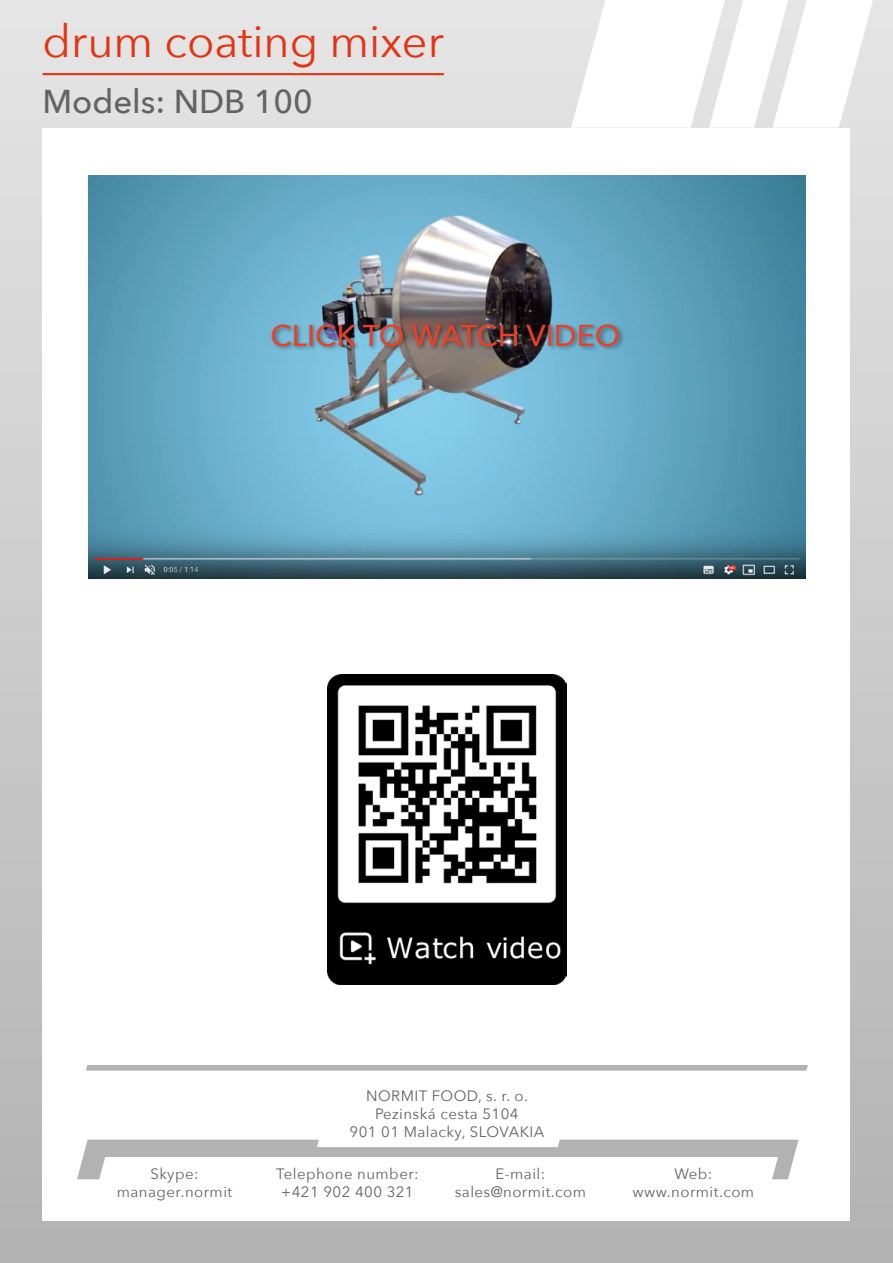
<style>
.page{position:relative;width:893px;height:1263px;background:#fff}
.page>*{position:absolute;margin:0;border:0;box-sizing:border-box;transform-origin:0 0}
.t1{font:45px "Avenir Next";color:#e63312}
.t2{font:500 33px "Avenir Next";color:#646363}
.text_12{font:500 30px "Avenir Next";color:#e84129}
.t3{font:15px/18px "Avenir Next";letter-spacing:.03em;color:#646363;text-align:center}
</style>
<div class="page">
<div style="left:0;top:0;width:893px;height:1263px;background:linear-gradient(to bottom,#e6e6e6,#b5b4b4)"></div>
<div style="left:43px;top:128px;width:807px;height:1092px;background:#fff"></div>
<svg style="left:571px;top:0;width:305px;height:128px"></svg>
<hr style="left:43px;top:73px;width:401px;height:2px;background:#e63312">
<svg style="left:77px;top:1139px;width:721px;height:41px"></svg>
<svg style="left:86px;top:1065px;width:722px;height:6px;background:#b7b6b6"></svg>
<img style="left:88px;top:176px;width:717px;height:403px">
<div style="left:270px;top:323px;width:354px;height:28px;background:#000;opacity:.4"></div>
<img style="left:327px;top:674px;width:239px;height:310px">
<h1 class="t1" style="left:43px;top:3px;width:403px">drum coating mixer</h1>
<h2 class="t2" style="left:43px;top:73px;width:272px">Models: NDB 100</h2>
<p class="text_12" style="left:271px;top:310px;width:351px">CLICK TO WATCH VIDEO</p>
<p class="t3" style="left:350px;top:1086px;width:196px">NORMIT FOOD, s. r. o.<br>Pezinská cesta 5104<br>901 01 Malacky, SLOVAKIA</p>
<p class="t3" style="left:117px;top:1164px;width:117px">Skype: manager.normit</p>
<p class="t3" style="left:276px;top:1164px;width:144px">Telephone number: +421 902 400 321</p>
<p class="t3" style="left:455px;top:1164px;width:133px">E-mail: sales@normit.com</p>
<p class="t3" style="left:633px;top:1164px;width:123px">Web: www.normit.com</p>
</div>
